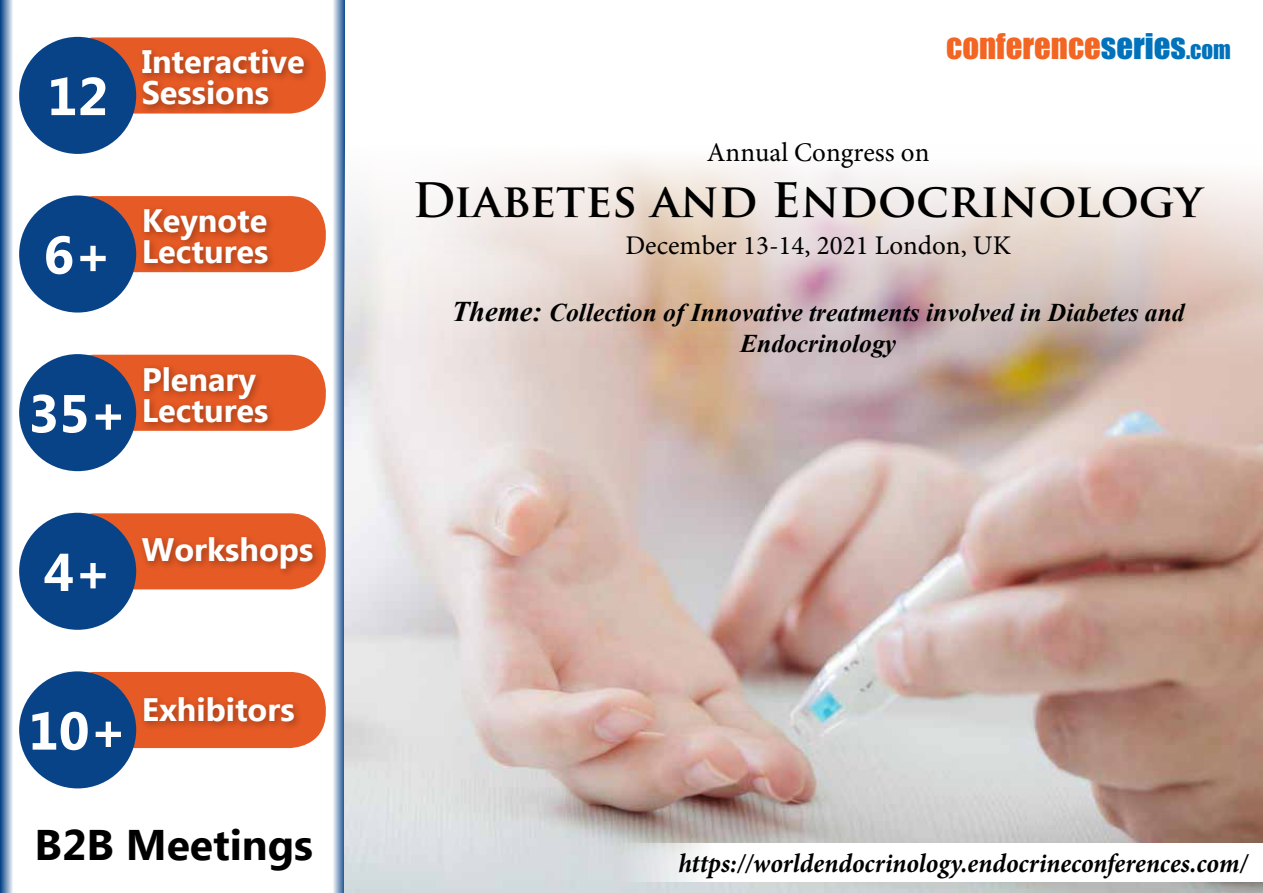
<style>
.page{position:relative;width:1263px;height:893px;background:#fff}
.page>*{position:absolute;margin:0;border:0;box-sizing:border-box;transform-origin:0 0}
.t1{font:700 53.25px "Ebrima";color:#fff}
.t2{font:700 46.2px "Trajan Pro";color:#000}
.t3{font:700 42.75px "Ebrima";color:#000}
.t4{font:32.7px "Impact";color:#f26522}
.t5{font:700 32.4px/30.9px "Ebrima";color:#fff}
.t6{font:27px "Minion Pro";color:#000}
.t7{font:italic 700 26.85px "Minion Pro";color:#000;scale:.95 1}
.t8{font:italic 700 25.5px/30.5px "Times New Roman";color:#000;text-align:center}
.s1{color:#0072bc}
.s2{font-size:22.95px;color:#0072bc}
.s3{font-size:28.5px}
</style>
<div class="page">
<svg style="left:0;top:0;width:13px;height:893px;background:#7a99be"></svg>
<svg style="left:333px;top:0;width:12px;height:893px;background:#8da8c8"></svg>
<div style="left:58px;top:37px;width:268px;height:77px;background:#e65a25;border-radius:36px"></div>
<div style="left:19px;top:37px;width:117px;height:117px;background:#084388;border-radius:50%"></div>
<div style="left:138px;top:45px;width:176px;height:70px;background:#000;opacity:.3"></div>
<div style="left:58px;top:196px;width:268px;height:76px;background:#e65a25;border-radius:36px"></div>
<div style="left:19px;top:195px;width:117px;height:118px;background:#084388;border-radius:50%"></div>
<div style="left:140px;top:205px;width:137px;height:68px;background:#000;opacity:.3"></div>
<div style="left:58px;top:355px;width:268px;height:76px;background:#e65a25;border-radius:36px"></div>
<div style="left:19px;top:354px;width:117px;height:117px;background:#084388;border-radius:50%"></div>
<div style="left:140px;top:362px;width:137px;height:70px;background:#000;opacity:.3"></div>
<div style="left:58px;top:513px;width:268px;height:76px;background:#e65a25;border-radius:36px"></div>
<div style="left:19px;top:513px;width:117px;height:117px;background:#084388;border-radius:50%"></div>
<div style="left:138px;top:533px;width:184px;height:45px;background:#000;opacity:.3"></div>
<div style="left:58px;top:672px;width:268px;height:76px;background:#e65a25;border-radius:36px"></div>
<div style="left:19px;top:671px;width:117px;height:117px;background:#084388;border-radius:50%"></div>
<div style="left:140px;top:693px;width:164px;height:38px;background:#000;opacity:.3"></div>
<img style="left:345px;top:158px;width:918px;height:735px">
<svg style="left:497px;top:843px;width:766px;height:38px"></svg>
<h1 class="t1" style="left:47px;top:57px;width:63px">12</h1>
<p class="t5" style="left:142px;top:48px;width:165px">Interactive<br>Sessions</p>
<h1 class="t1" style="left:44px;top:215px;width:70px">6+</h1>
<p class="t5" style="left:142px;top:207px;width:128px">Keynote<br>Lectures</p>
<h1 class="t1" style="left:28px;top:374px;width:100px">35+</h1>
<p class="t5" style="left:142px;top:365px;width:128px">Plenary<br>Lectures</p>
<h1 class="t1" style="left:44px;top:532px;width:70px">4+</h1>
<p class="t5" style="left:142px;top:536px;width:173px">Workshops</p>
<h1 class="t1" style="left:28px;top:691px;width:100px">10+</h1>
<p class="t5" style="left:142px;top:696px;width:154px">Exhibitors</p>
<h3 class="t3" style="left:35px;top:813px;width:280px">B2B Meetings</h3>
<p class="t4" style="left:946px;top:21px;width:286px">CONFERENCE<span class="s1">SERIES</span><span class="s2">.COM</span></p>
<p class="t6" style="left:707px;top:134px;width:224px">Annual Congress on</p>
<h2 class="t2" style="left:412px;top:171px;width:791px">Diabetes and Endocrinology</h2>
<p class="t6" style="left:625px;top:227px;width:387px">December 13-14, 2021 London, UK</p>
<p class="t8" style="left:452px;top:297px;width:734px"><span class="s3">Theme:</span> Collection of Innovative treatments involved in Diabetes and<br>Endocrinology</p>
<p class="t7" style="left:678px;top:844px;width:601px">https://worldendocrinology.endocrineconferences.com/</p>
</div>
